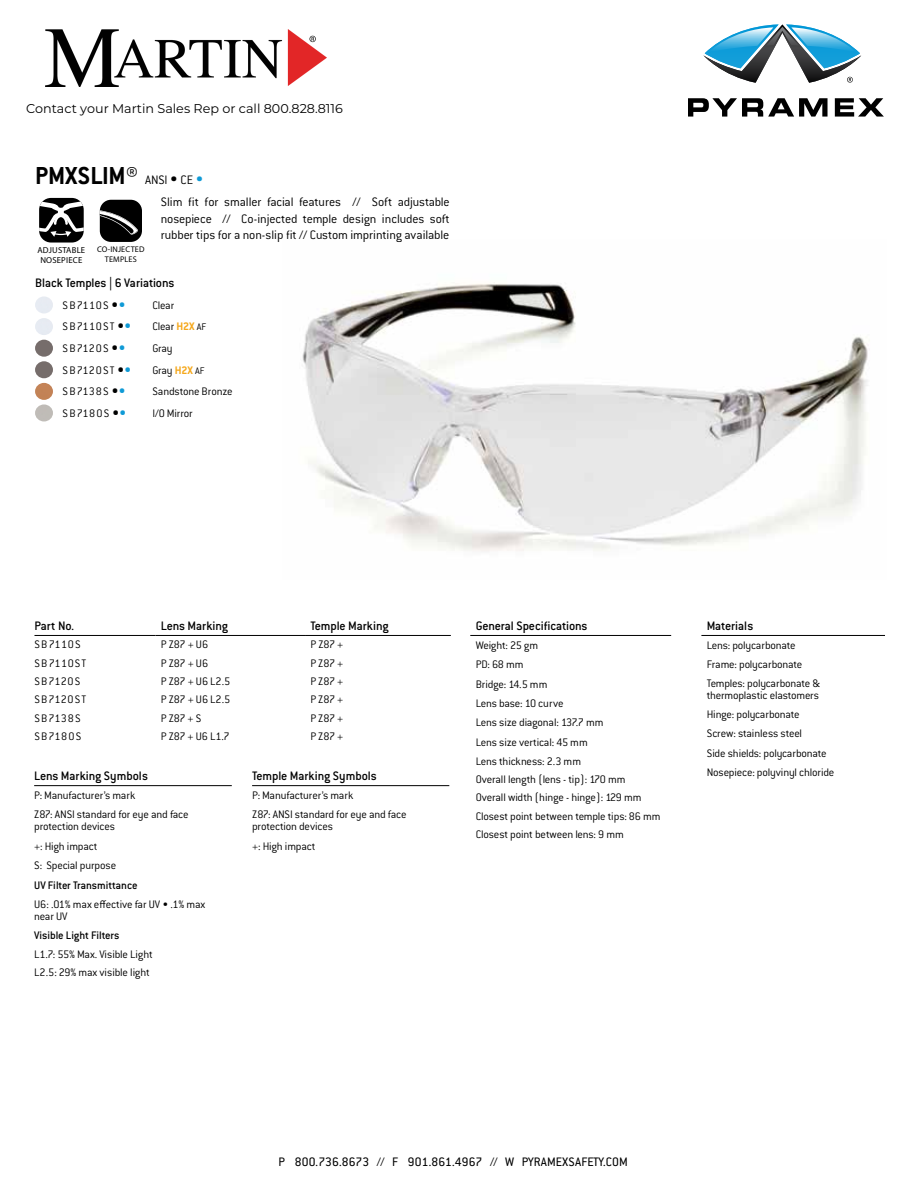
<style>
.page{position:relative;width:918px;height:1188px;background:#fff}
.page>*{position:absolute;margin:0;border:0;box-sizing:border-box;transform-origin:0 0}
.t1{font:700 27px "Conduit ITC Std";color:#000}
.t2{font:300 13.5px/16.2px "Conduit ITC Std";letter-spacing:-.01em;color:#000;text-align:justify}
.t3{font:500 13.5px "Conduit ITC Std";letter-spacing:-.01em;color:#000}
.t4{font:13.5px "Conduit ITC Std";letter-spacing:.01em;color:#000}
.t5{font:12.75px "Montserrat";color:#000}
.t6{font:300 12px/18.9px "Conduit ITC Std";letter-spacing:-.015em;color:#000}
.t7{font:300 12px "Conduit ITC Std";letter-spacing:.09em;color:#000}
.t8{font:500 12px "Conduit ITC Std";letter-spacing:-.01em;color:#000}
.t9{font:300 12px "Conduit ITC Std";letter-spacing:.07em;color:#000}
.t10{font:300 12px "Conduit ITC Std";letter-spacing:.085em;color:#000}
.t11{font:300 12px "Conduit ITC Std";letter-spacing:.1em;color:#000}
.t12{font:8.7px/9.9px "Myriad Pro";letter-spacing:.02em;color:#000;text-align:center}
.t13{font:8.25px/9.4px "Myriad Pro";letter-spacing:.02em;color:#000;text-align:center}
.s1{font-weight:300;font-size:13.5px}
.s2{font-weight:400;font-size:16.5px}
.s3{font-weight:400;font-size:16.5px;color:#0f9ad6}
.s4{font-weight:900;font-size:13.8px}
.s5{font-weight:900;font-size:13.8px;color:#0f9ad6}
.s6{font-weight:700;color:#f5a81c}
.s7{font-size:10.5px}
</style>
<div class="page">
<svg style="left:688px;top:98px;width:196px;height:19px"></svg>
<svg style="left:703px;top:24px;width:158px;height:59px"></svg>
<hr style="left:34px;top:635px;width:121px;height:1px;background:#000">
<hr style="left:155px;top:635px;width:150px;height:1px;background:#000">
<hr style="left:305px;top:635px;width:146px;height:1px;background:#000">
<hr style="left:34px;top:785px;width:198px;height:1px;background:#000">
<hr style="left:252px;top:785px;width:197px;height:1px;background:#000">
<hr style="left:470px;top:635px;width:201px;height:1px;background:#000">
<hr style="left:701px;top:635px;width:184px;height:1px;background:#000">
<img style="left:35px;top:296px;width:18px;height:17px">
<img style="left:35px;top:340px;width:18px;height:17px">
<img style="left:35px;top:361px;width:18px;height:17px">
<img style="left:35px;top:383px;width:18px;height:17px">
<img style="left:35px;top:404px;width:18px;height:17px">
<img style="left:302px;top:282px;width:566px;height:270px">
<div style="left:39px;top:198px;width:45px;height:45px;background:#000;border-radius:12px"></div>
<svg style="left:39px;top:198px;width:45px;height:39px"></svg>
<div style="left:100px;top:200px;width:42px;height:42px;background:#000;border-radius:11px"></div>
<svg style="left:100px;top:207px;width:38px;height:28px"></svg>
<img style="left:46px;top:29px;width:280px;height:58px">
<p class="t5" style="left:26px;top:100px;width:318px">Contact your Martin Sales Rep or call 800.828.8116</p>
<h1 class="t1" style="left:35px;top:160px;width:170px">PMXSLIM® <span class="s1">ANSI</span> <span class="s2">•</span> <span class="s1">CE</span> <span class="s3">•</span></h1>
<p class="t12" style="left:37px;top:245px;width:49px">ADJUSTABLE<br>NOSEPIECE</p>
<p class="t13" style="left:97px;top:245px;width:49px">CO-INJECTED<br>TEMPLES</p>
<p class="t2" style="left:161px;top:194px;width:291px">Slim fit for smaller facial features // Soft adjustable nosepiece // Co-injected temple design includes soft rubber tips for a non-slip fit // Custom imprinting available</p>
<p class="t3" style="left:35px;top:275px;width:141px">Black Temples | 6 Variations</p>
<p class="t9" style="left:63px;top:298px;width:64px">SB7110S <span class="s4">•</span><span class="s5">•</span></p>
<p class="t6" style="left:152px;top:295px;width:23px">Clear</p>
<p class="t7" style="left:63px;top:319px;width:70px">SB7110ST <span class="s4">•</span><span class="s5">•</span></p>
<p class="t6" style="left:152px;top:317px;width:56px">Clear <span class="s6">H2X</span> <span class="s7">AF</span></p>
<p class="t10" style="left:63px;top:341px;width:64px">SB7120S <span class="s4">•</span><span class="s5">•</span></p>
<p class="t6" style="left:152px;top:338px;width:22px">Gray</p>
<p class="t7" style="left:63px;top:363px;width:70px">SB7120ST <span class="s4">•</span><span class="s5">•</span></p>
<p class="t6" style="left:152px;top:360px;width:54px">Gray <span class="s6">H2X</span> <span class="s7">AF</span></p>
<p class="t7" style="left:63px;top:384px;width:64px">SB7138S <span class="s4">•</span><span class="s5">•</span></p>
<p class="t6" style="left:152px;top:382px;width:82px">Sandstone Bronze</p>
<p class="t11" style="left:63px;top:406px;width:65px">SB7180S <span class="s4">•</span><span class="s5">•</span></p>
<p class="t6" style="left:152px;top:403px;width:42px">I/O Mirror</p>
<p class="t3" style="left:34px;top:618px;width:41px">Part No.</p>
<p class="t3" style="left:161px;top:618px;width:69px">Lens Marking</p>
<p class="t3" style="left:310px;top:618px;width:80px">Temple Marking</p>
<p class="t9" style="left:34px;top:637px;width:48px">SB7110S</p>
<p class="t6" style="left:161px;top:635px;width:49px">P Z87 + U6</p>
<p class="t6" style="left:310px;top:635px;width:34px">P Z87 +</p>
<p class="t7" style="left:34px;top:656px;width:53px">SB7110ST</p>
<p class="t6" style="left:161px;top:653px;width:49px">P Z87 + U6</p>
<p class="t6" style="left:310px;top:653px;width:34px">P Z87 +</p>
<p class="t10" style="left:34px;top:674px;width:48px">SB7120S</p>
<p class="t6" style="left:161px;top:672px;width:71px">P Z87 + U6 L2.5</p>
<p class="t6" style="left:310px;top:672px;width:34px">P Z87 +</p>
<p class="t7" style="left:34px;top:692px;width:53px">SB7120ST</p>
<p class="t6" style="left:161px;top:690px;width:71px">P Z87 + U6 L2.5</p>
<p class="t6" style="left:310px;top:690px;width:34px">P Z87 +</p>
<p class="t7" style="left:34px;top:711px;width:48px">SB7138S</p>
<p class="t6" style="left:161px;top:708px;width:42px">P Z87 + S</p>
<p class="t6" style="left:310px;top:708px;width:34px">P Z87 +</p>
<p class="t11" style="left:34px;top:729px;width:48px">SB7180S</p>
<p class="t6" style="left:161px;top:727px;width:70px">P Z87 + U6 L1.7</p>
<p class="t6" style="left:310px;top:727px;width:34px">P Z87 +</p>
<p class="t3" style="left:34px;top:768px;width:115px">Lens Marking Symbols</p>
<p class="t6" style="left:34px;top:786px;width:156px">P: Manufacturer’s mark<br>Z87: ANSI standard for eye and face</p>
<p class="t6" style="left:34px;top:817px;width:83px;line-height:19.5px">protection devices +: High impact<br>S: Special purpose</p>
<p class="t8" style="left:34px;top:878px;width:105px">UV Filter Transmittance</p>
<p class="t6" style="left:34px;top:898px;width:173px;line-height:12px">U6: .01% max effective far UV • .1% max near UV</p>
<p class="t8" style="left:34px;top:928px;width:87px">Visible Light Filters</p>
<p class="t6" style="left:34px;top:944px;width:120px">L1.7: 55% Max. Visible Light<br>L2.5: 29% max visible light</p>
<p class="t3" style="left:252px;top:768px;width:126px">Temple Marking Symbols</p>
<p class="t6" style="left:252px;top:786px;width:156px">P: Manufacturer’s mark<br>Z87: ANSI standard for eye and face</p>
<p class="t6" style="left:252px;top:817px;width:83px">protection devices +: High impact</p>
<p class="t3" style="left:476px;top:618px;width:113px">General Specifications</p>
<p class="t6" style="left:476px;top:635px;width:186px">Weight: 25 gm<br>PD: 68 mm<br>Bridge: 14.5 mm<br>Lens base: 10 curve<br>Lens size diagonal: 137.7 mm<br>Lens size vertical: 45 mm<br>Lens thickness: 2.3 mm<br>Overall length (lens - tip): 170 mm<br>Overall width (hinge - hinge): 129 mm<br>Closest point between temple tips: 86 mm<br>Closest point between lens: 9 mm</p>
<p class="t3" style="left:707px;top:618px;width:48px">Materials</p>
<p class="t6" style="left:707px;top:635px;width:115px">Lens: polycarbonate<br>Frame: polycarbonate<br>Temples: polycarbonate &amp;</p>
<p class="t6" style="left:707px;top:685px;width:129px">thermoplastic elastomers<br>Hinge: polycarbonate<br>Screw: stainless steel<br>Side shields: polycarbonate<br>Nosepiece: polyvinyl chloride</p>
<p class="t4" style="left:278px;top:1154px;width:351px">P 800.736.8673 // F 901.861.4967 // W PYRAMEXSAFETY.COM</p>
</div>
